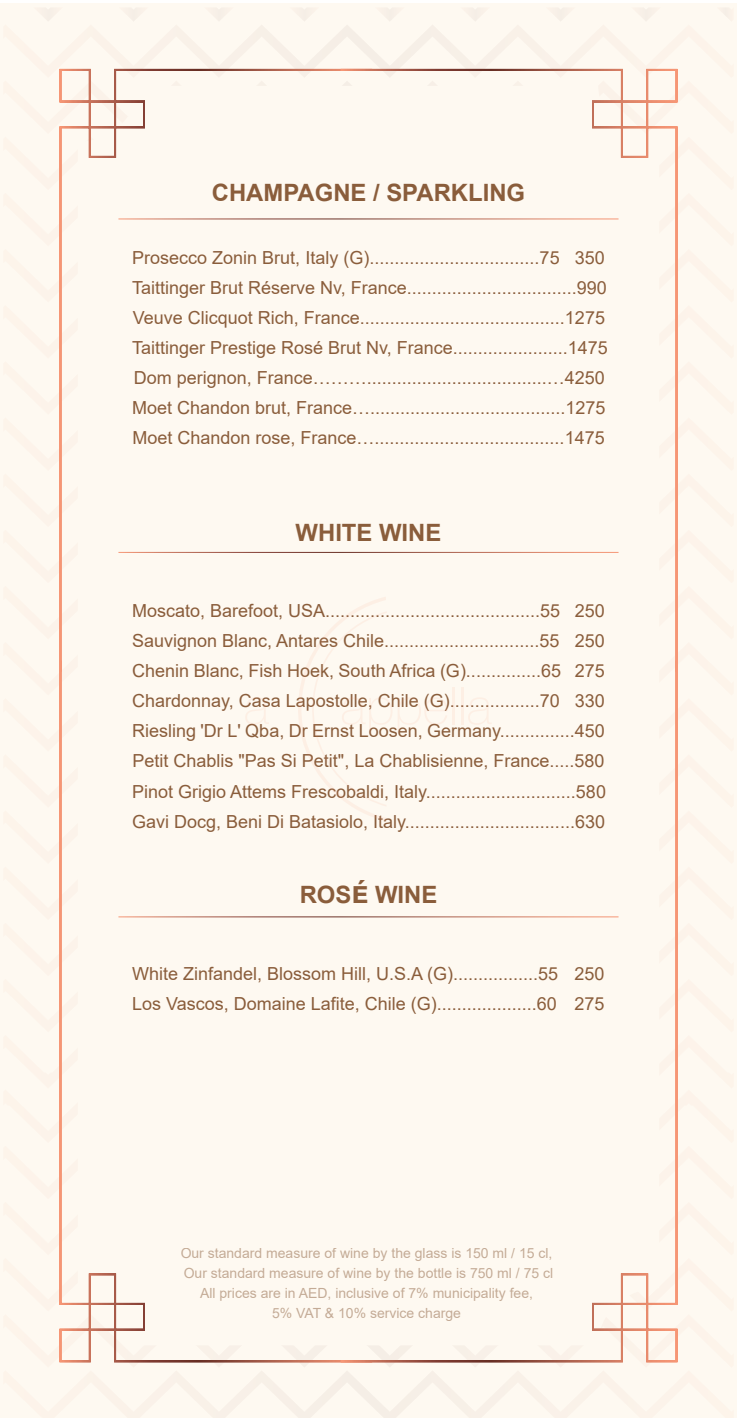
<style>
.page{position:relative;width:737px;height:1418px;background:#fff}
.page>*{position:absolute;margin:0;border:0;box-sizing:border-box;transform-origin:0 0}
.t1{font:700 23.8px "Arial";color:#8a5d3b}
.t2{font:18px/30px "Arial";color:#8a5d3b}
.t3{font:14px/19.8px "Arial";color:#8a5d3b;text-align:center}
.s1{font-size:30px}
</style>
<div class="page">
<div style="left:3px;top:7px;width:731px;height:1410px;background:#fef9f1"></div>
<h1 class="t1" style="left:212px;top:176px;width:315px">CHAMPAGNE / SPARKLING</h1>
<p class="t2" style="left:132px;top:243px;width:477px">Prosecco Zonin Brut, Italy (G)..................................75 350<br>Taittinger Brut Réserve Nv, France..................................990<br>Veuve Clicquot Rich, France.........................................1275<br>Taittinger Prestige Rosé Brut Nv, France.......................1475<br>Dom perignon, France………....................................…4250<br>Moet Chandon brut, France….......................................1275<br>Moet Chandon rose, France…......................................1475</p>
<h1 class="t1" style="left:296px;top:515px;width:147px">WHITE WINE</h1>
<p class="t2" style="left:132px;top:596px;width:475px;text-align:justify">Moscato, Barefoot, USA...........................................55 250<br>Sauvignon Blanc, Antares Chile...............................55 250<br>Chenin Blanc, Fish Hoek, South Africa (G)...............65 275<br>Chardonnay, Casa Lapostolle, Chile (G)..................70 330<br>Riesling 'Dr L' Qba, Dr Ernst Loosen, Germany...............450<br>Petit Chablis "Pas Si Petit", La Chablisienne, France.....580<br>Pinot Grigio Attems Frescobaldi, Italy..............................580<br>Gavi Docg, Beni Di Batasiolo, Italy..................................630</p>
<h1 class="t1" style="left:300px;top:878px;width:139px">ROS<span class="s1">É</span> WINE</h1>
<p class="t2" style="left:132px;top:958px;width:474px">White Zinfandel, Blossom Hill, U.S.A (G).................55 250<br>Los Vascos, Domaine Lafite, Chile (G)....................60 275</p>
<p class="t3" style="left:181px;top:1243px;width:374px">Our standard measure of wine by the glass is 150 ml / 15 cl, Our standard measure of wine by the bottle is 750 ml / 75 cl All prices are in AED, inclusive of 7% municipality fee,<br>5% VAT &amp; 10% service charge</p>
</div>
